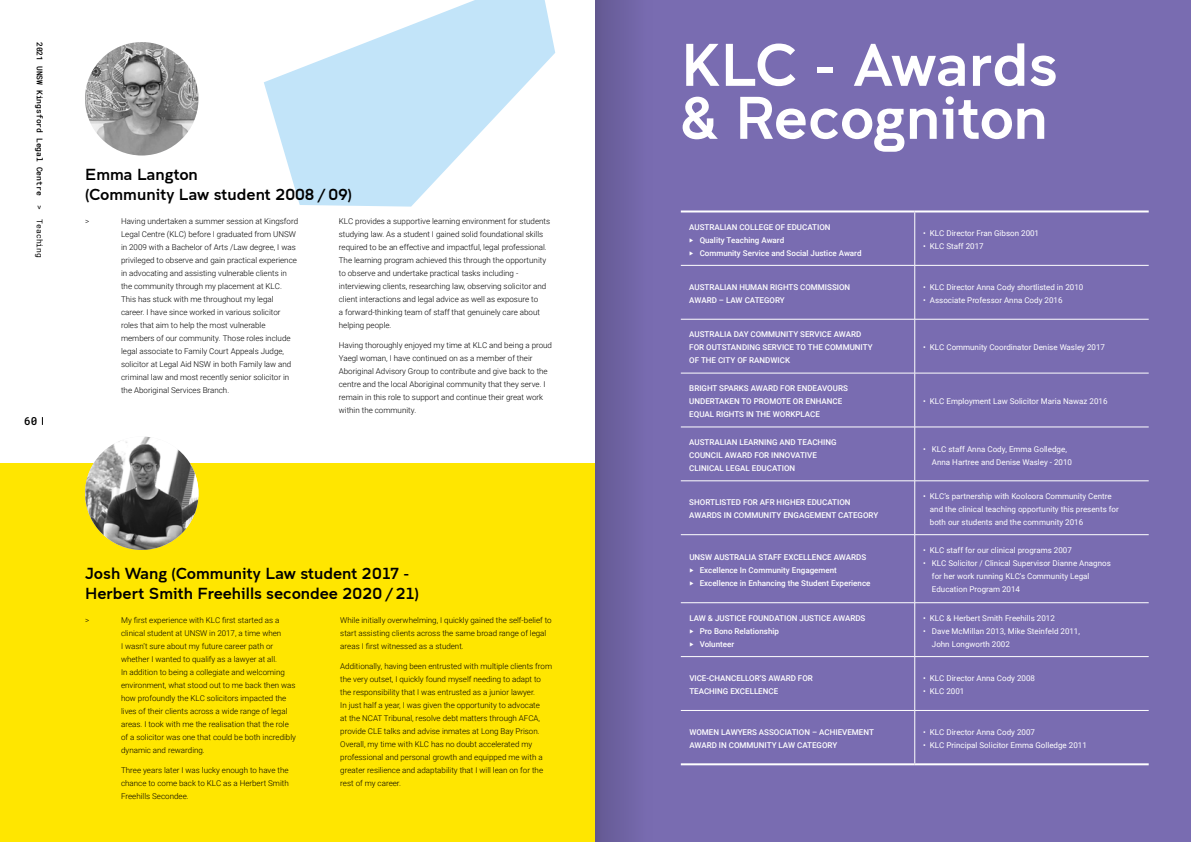
<style>
.page{position:relative;width:1191px;height:842px;background:#fff}
.page>*{position:absolute;margin:0;border:0;box-sizing:border-box;transform-origin:0 0}
.t1{font:60px/53px "Clancy";color:#fff}
.t2{font:16px/20px "Clancy";color:#000}
.t3{font:500 11px "Roboto Mono";color:#000}
.t4{font:300 8px/13px "Roboto";color:#000}
.t5{font:500 8px/13px "Roboto";color:#fff}
.t6{font:8px/13px "Roboto";color:#fff}
.t7{font:500 8px "Roboto Mono";color:#000}
.s1{font-weight:400}
</style>
<div class="page">
<svg style="left:264px;top:0;width:291px;height:207px;fill:#c2e4f9"></svg>
<div style="left:0;top:463px;width:595px;height:379px;background:#ffe600"></div>
<img style="left:85px;top:42px;width:113px;height:113px;border-radius:57px">
<img style="left:85px;top:436px;width:113px;height:114px;border-radius:57px">
<div style="left:595px;top:0;width:596px;height:842px;background:#796cb1"></div>
<hr style="left:914px;top:212px;width:1px;height:53px;background:#fff">
<hr style="left:681px;top:265px;width:233px;height:1px;background:#fff">
<hr style="left:914px;top:265px;width:234px;height:1px;background:#fff">
<hr style="left:914px;top:266px;width:1px;height:53px;background:#fff">
<hr style="left:681px;top:319px;width:233px;height:1px;background:#fff">
<hr style="left:914px;top:319px;width:234px;height:1px;background:#fff">
<hr style="left:914px;top:319px;width:1px;height:54px;background:#fff">
<hr style="left:681px;top:373px;width:233px;height:1px;background:#fff">
<hr style="left:914px;top:373px;width:234px;height:1px;background:#fff">
<hr style="left:914px;top:373px;width:1px;height:54px;background:#fff">
<hr style="left:681px;top:427px;width:233px;height:1px;background:#fff">
<hr style="left:914px;top:427px;width:234px;height:1px;background:#fff">
<hr style="left:914px;top:427px;width:1px;height:54px;background:#fff">
<hr style="left:681px;top:481px;width:233px;height:1px;background:#fff">
<hr style="left:914px;top:481px;width:234px;height:1px;background:#fff">
<hr style="left:914px;top:481px;width:1px;height:53px;background:#fff">
<hr style="left:681px;top:534px;width:233px;height:1px;background:#fff">
<hr style="left:914px;top:534px;width:234px;height:1px;background:#fff">
<hr style="left:914px;top:535px;width:1px;height:67px;background:#fff">
<hr style="left:681px;top:602px;width:233px;height:1px;background:#fff">
<hr style="left:914px;top:602px;width:234px;height:1px;background:#fff">
<hr style="left:914px;top:603px;width:1px;height:53px;background:#fff">
<hr style="left:681px;top:656px;width:233px;height:1px;background:#fff">
<hr style="left:914px;top:656px;width:234px;height:1px;background:#fff">
<hr style="left:914px;top:657px;width:1px;height:53px;background:#fff">
<hr style="left:681px;top:710px;width:233px;height:1px;background:#fff">
<hr style="left:914px;top:710px;width:234px;height:1px;background:#fff">
<hr style="left:914px;top:711px;width:1px;height:52px;background:#fff">
<hr style="left:681px;top:210px;width:233px;height:2px;background:#fff">
<hr style="left:914px;top:210px;width:234px;height:2px;background:#fff">
<hr style="left:681px;top:763px;width:233px;height:2px;background:#fff">
<hr style="left:914px;top:763px;width:234px;height:2px;background:#fff">
<div style="left:595px;top:0;width:57px;height:842px;background:linear-gradient(to right,#635992,#7a6db3)"></div>
<p class="t7" style="left:45px;top:42px;width:218px;rotate:90deg">2021 UNSW Kingsford Legal Centre <span class="s1">&gt; Teaching</span></p>
<h3 class="t3" style="left:24px;top:413px;width:15px">60</h3>
<h2 class="t2" style="left:85px;top:164px;width:268px">Emma Langton<br>(Community Law student 2008 / 09)</h2>
<p class="t4" style="left:85px;top:214px;width:6px">&gt;</p>
<p class="t4" style="left:121px;top:214px;width:179px">Having undertaken a summer session at Kingsford Legal Centre (KLC) before I graduated from UNSW in 2009 with a Bachelor of Arts /Law degree, I was privileged to observe and gain practical experience in advocating and assisting vulnerable clients in the community through my placement at KLC.<br>This has stuck with me throughout my legal career. I have since worked in various solicitor roles that aim to help the most vulnerable members of our community. Those roles include legal associate to Family Court Appeals Judge, solicitor at Legal Aid NSW in both Family law and criminal law and most recently senior solicitor in the Aboriginal Services Branch.</p>
<p class="t4" style="left:339px;top:214px;width:213px">KLC provides a supportive learning environment for students studying law. As a student I gained solid foundational skills required to be an effective and impactful, legal professional.<br>The learning program achieved this through the opportunity to observe and undertake practical tasks including - interviewing clients, researching law, observing solicitor and client interactions and legal advice as well as exposure to<br>a forward-thinking team of staff that genuinely care about helping people.</p>
<p class="t4" style="left:339px;top:339px;width:215px">Having thoroughly enjoyed my time at KLC and being a proud Yaegl woman, I have continued on as a member of their Aboriginal Advisory Group to contribute and give back to the centre and the local Aboriginal community that they serve. I remain in this role to support and continue their great work within the community.</p>
<h2 class="t2" style="left:85px;top:563px;width:335px">Josh Wang (Community Law student 2017 -<br>Herbert Smith Freehills secondee 2020 / 21)</h2>
<p class="t4" style="left:85px;top:614px;width:6px">&gt;</p>
<p class="t4" style="left:121px;top:614px;width:176px">My first experience with KLC first started as a clinical student at UNSW in 2017, a time when<br>I wasn’t sure about my future career path or whether I wanted to qualify as a lawyer at all.<br>In addition to being a collegiate and welcoming environment, what stood out to me back then was how profoundly the KLC solicitors impacted the lives of their clients across a wide range of legal areas. I took with me the realisation that the role of a solicitor was one that could be both incredibly dynamic and rewarding.</p>
<p class="t4" style="left:121px;top:764px;width:169px;text-align:justify">Three years later I was lucky enough to have the chance to come back to KLC as a Herbert Smith Freehills Secondee.</p>
<p class="t4" style="left:340px;top:614px;width:213px">While initially overwhelming, I quickly gained the self-belief to start assisting clients across the same broad range of legal areas I first witnessed as a student.</p>
<p class="t4" style="left:340px;top:660px;width:213px">Additionally, having been entrusted with multiple clients from the very outset, I quickly found myself needing to adapt to the responsibility that I was entrusted as a junior lawyer.<br>In just half a year, I was given the opportunity to advocate<br>at the NCAT Tribunal, resolve debt matters through AFCA, provide CLE talks and advise inmates at Long Bay Prison.<br>Overall, my time with KLC has no doubt accelerated my professional and personal growth and equipped me with a greater resilience and adaptability that I will lean on for the rest of my career.</p>
<h1 class="t1" style="left:681px;top:38px;width:378px">KLC - Awards &amp; Recogniton</h1>
<p class="t5" style="left:689px;top:220px;width:174px">AUSTRALIAN COLLEGE OF EDUCATION<br>‣ Quality Teaching Award<br>‣ Community Service and Social Justice Award</p>
<p class="t6" style="left:923px;top:227px;width:117px">• KLC Director Fran Gibson 2001</p>
<p class="t6" style="left:923px;top:240px;width:62px">• KLC Staff 2017</p>
<p class="t5" style="left:689px;top:280px;width:162px">AUSTRALIAN HUMAN RIGHTS COMMISSION<br>AWARD – LAW CATEGORY</p>
<p class="t6" style="left:923px;top:280px;width:162px">• KLC Director Anna Cody shortlisted in 2010</p>
<p class="t6" style="left:923px;top:293px;width:141px">• Associate Professor Anna Cody 2016</p>
<p class="t5" style="left:689px;top:328px;width:185px">AUSTRALIA DAY COMMUNITY SERVICE AWARD<br>FOR OUTSTANDING SERVICE TO THE COMMUNITY<br>OF THE CITY OF RANDWICK</p>
<p class="t5" style="left:689px;top:382px;width:160px">BRIGHT SPARKS AWARD FOR ENDEAVOURS<br>UNDERTAKEN TO PROMOTE OR ENHANCE<br>EQUAL RIGHTS IN THE WORKPLACE</p>
<p class="t6" style="left:923px;top:341px;width:183px">• KLC Community Coordinator Denise Wasley 2017</p>
<p class="t6" style="left:923px;top:395px;width:186px">• KLC Employment Law Solicitor Maria Nawaz 2016</p>
<p class="t5" style="left:689px;top:435px;width:149px">AUSTRALIAN LEARNING AND TEACHING<br>COUNCIL AWARD FOR INNOVATIVE<br>CLINICAL LEGAL EDUCATION</p>
<p class="t6" style="left:932px;top:442px;width:142px;text-indent:-9px">• KLC staff Anna Cody, Emma Golledge,<br>Anna Hartree and Denise Wasley - 2010</p>
<p class="t5" style="left:689px;top:496px;width:190px">SHORTLISTED FOR AFR HIGHER EDUCATION<br>AWARDS IN COMMUNITY ENGAGEMENT CATEGORY</p>
<p class="t6" style="left:930px;top:489px;width:190px;text-indent:-7px">• KLC’s partnership with Kooloora Community Centre and the clinical teaching opportunity this presents for both our students and the community 2016</p>
<p class="t5" style="left:689px;top:550px;width:183px">UNSW AUSTRALIA STAFF EXCELLENCE AWARDS ‣ Excellence In Community Engagement<br>‣ Excellence in Enhancing the Student Experience</p>
<p class="t6" style="left:923px;top:544px;width:150px">• KLC staff for our clinical programs 2007</p>
<p class="t6" style="left:932px;top:557px;width:180px;text-indent:-9px">• KLC Solicitor / Clinical Supervisor Dianne Anagnos for her work running KLC’s Community Legal<br>Education Program 2014</p>
<p class="t5" style="left:689px;top:611px;width:178px">LAW &amp; JUSTICE FOUNDATION JUSTICE AWARDS ‣ Pro Bono Relationship<br>‣ Volunteer</p>
<p class="t6" style="left:923px;top:611px;width:133px">• KLC &amp; Herbert Smith Freehills 2012</p>
<p class="t6" style="left:932px;top:624px;width:150px;text-indent:-9px">• Dave McMillan 2013, Mike Steinfeld 2011,<br>John Longworth 2002</p>
<p class="t5" style="left:689px;top:671px;width:125px">VICE-CHANCELLOR’S AWARD FOR<br>TEACHING EXCELLENCE</p>
<p class="t6" style="left:923px;top:671px;width:113px">• KLC Director Anna Cody 2008</p>
<p class="t6" style="left:923px;top:684px;width:43px">• KLC 2001</p>
<p class="t5" style="left:689px;top:725px;width:186px">WOMEN LAWYERS ASSOCIATION – ACHIEVEMENT<br>AWARD IN COMMUNITY LAW CATEGORY</p>
<p class="t6" style="left:923px;top:725px;width:113px">• KLC Director Anna Cody 2007</p>
<p class="t6" style="left:923px;top:738px;width:165px">• KLC Principal Solicitor Emma Golledge 2011</p>
</div>
